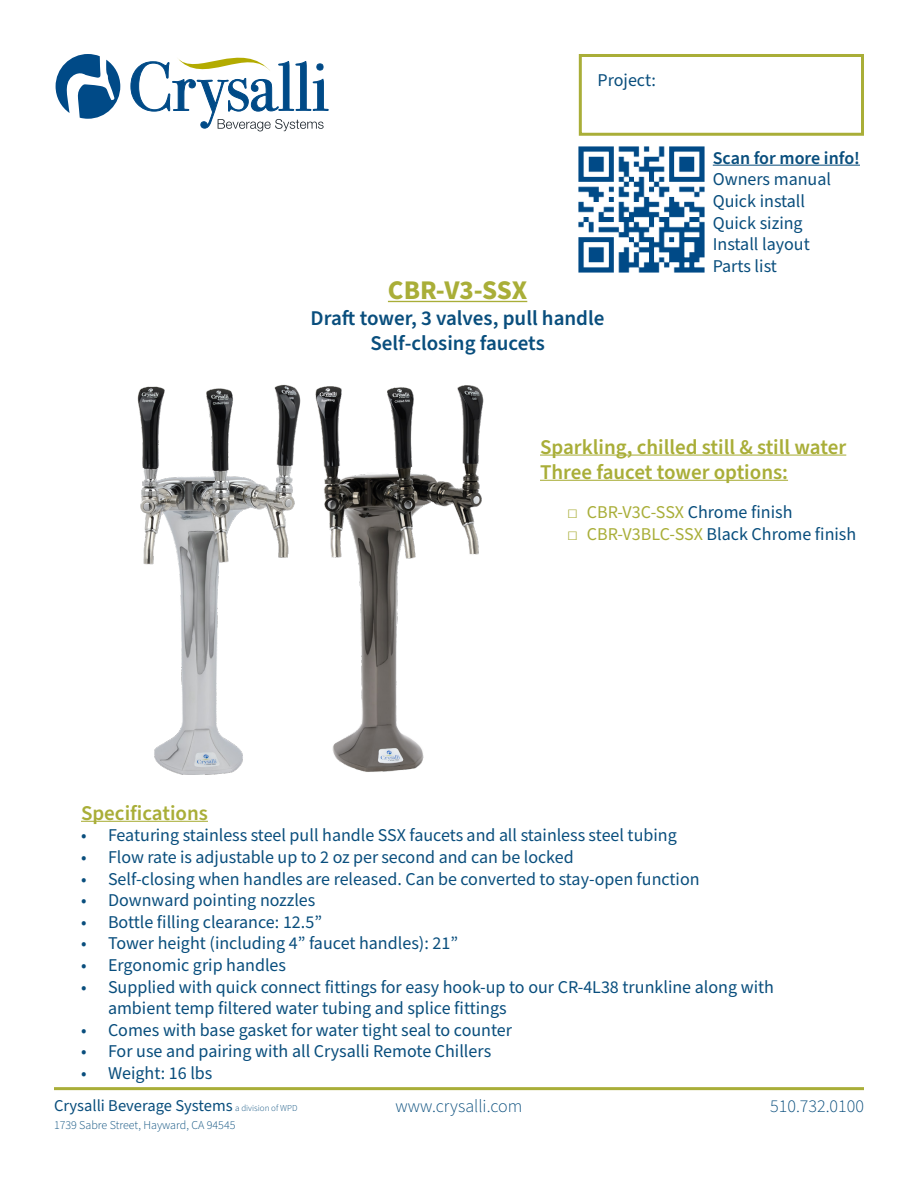
<style>
.page{position:relative;width:918px;height:1188px;background:#fff}
.page>*{position:absolute;margin:0;border:0;box-sizing:border-box;transform-origin:0 0}
.t1{font:700 27px "Source Sans Pro";color:#a9ae38}
.t2{font:600 21px "Source Sans Pro";color:#a9ae38}
.t3{font:600 21px "Source Sans Pro";color:#094e7d}
.t4{font:18px/21.6px "Source Sans Pro";color:#094e7d}
.t5{font:18px "Source Sans Variable";color:#094e7d}
.t6{font:300 18px "Source Sans Pro";color:#094e7d}
.t7{font:600 18px "Source Sans Pro";color:#094e7d}
.t8{font:16.5px "Source Sans Pro";color:#094e7d}
.t9{font:300 12px "Source Sans Pro";color:#094e7d}
.s1{font-family:"Arial";font-weight:700;color:#a9ae38}
.s2{color:#a9ae38}
.s3{font-weight:300;font-size:9px}
</style>
<div class="page">
<svg style="left:56px;top:54px;width:64px;height:65px"></svg>
<svg style="left:131px;top:57px;width:197px;height:74px"></svg>
<div style="left:579px;top:54px;width:285px;height:82px;border:3px solid #a9ae38"></div>
<hr style="left:713px;top:165px;width:147px;height:1px;background:#094e7d">
<img style="left:579px;top:147px;width:125px;height:125px">
<hr style="left:54px;top:1087px;width:810px;height:3px;background:#a9ae38">
<hr style="left:388px;top:301px;width:139px;height:1px;background:#a9ae38">
<img style="left:137px;top:384px;width:164px;height:391px">
<hr style="left:540px;top:455px;width:306px;height:1px;background:#a9ae38">
<hr style="left:540px;top:480px;width:248px;height:1px;background:#a9ae38">
<hr style="left:81px;top:821px;width:127px;height:1px;background:#a9ae38">
<img style="left:315px;top:385px;width:168px;height:387px">
<p class="t4" style="left:598px;top:70px;width:60px">Project:</p>
<p class="t1" style="left:388px;top:272px;width:141px">CBR-V3-SSX</p>
<p class="t3" style="left:311px;top:304px;width:295px">Draft tower, 3 valves, pull handle</p>
<p class="t3" style="left:370px;top:329px;width:176px">Self-closing faucets</p>
<p class="t7" style="left:713px;top:146px;width:149px">Scan for more info!</p>
<p class="t4" style="left:713px;top:169px;width:120px">Owners manual</p>
<p class="t4" style="left:713px;top:191px;width:94px">Quick install</p>
<p class="t4" style="left:713px;top:212px;width:91px">Quick sizing</p>
<p class="t4" style="left:713px;top:234px;width:99px">Install layout</p>
<p class="t4" style="left:713px;top:256px;width:66px">Parts list</p>
<p class="t2" style="left:540px;top:433px;width:308px">Sparkling, chilled still &amp; still water</p>
<p class="t2" style="left:540px;top:458px;width:250px">Three faucet tower options:</p>
<p class="t4" style="left:567px;top:502px;width:227px"><span class="s1">□</span> <span class="s2">CBR-V3C-SSX</span> Chrome finish</p>
<p class="t4" style="left:567px;top:524px;width:291px"><span class="s1">□</span> <span class="s2">CBR-V3BLC-SSX</span> Black Chrome finish</p>
<p class="t2" style="left:81px;top:799px;width:128px">Specifications</p>
<p class="t5" style="left:81px;top:824px;width:597px">• Featuring stainless steel pull handle SSX faucets and all stainless steel tubing</p>
<p class="t5" style="left:81px;top:846px;width:494px">• Flow rate is adjustable up to 2 oz per second and can be locked</p>
<p class="t5" style="left:81px;top:868px;width:620px">• Self-closing when handles are released. Can be converted to stay-open function</p>
<p class="t5" style="left:81px;top:889px;width:236px">• Downward pointing nozzles</p>
<p class="t4" style="left:81px;top:912px;width:243px">• Bottle filling clearance: 12.5”</p>
<p class="t4" style="left:81px;top:933px;width:379px">• Tower height (including 4” faucet handles): 21”</p>
<p class="t4" style="left:81px;top:955px;width:207px">• Ergonomic grip handles</p>
<p class="t4" style="left:108px;top:976px;width:668px;text-indent:-27px">• Supplied with quick connect fittings for easy hook-up to our CR-4L38 trunkline along with ambient temp filtered water tubing and splice fittings</p>
<p class="t4" style="left:81px;top:1020px;width:433px">• Comes with base gasket for water tight seal to counter</p>
<p class="t4" style="left:81px;top:1041px;width:412px">• For use and pairing with all Crysalli Remote Chillers</p>
<p class="t4" style="left:81px;top:1063px;width:133px">• Weight: 16 lbs</p>
<p class="t8" style="left:54px;top:1094px;width:245px">Crysalli Beverage Systems <span class="s3">a division of WPD</span></p>
<p class="t9" style="left:54px;top:1117px;width:183px">1739 Sabre Street, Hayward, CA 94545</p>
<p class="t6" style="left:396px;top:1094px;width:128px">www.crysalli.com</p>
<p class="t6" style="left:770px;top:1094px;width:95px">510.732.0100</p>
</div>
